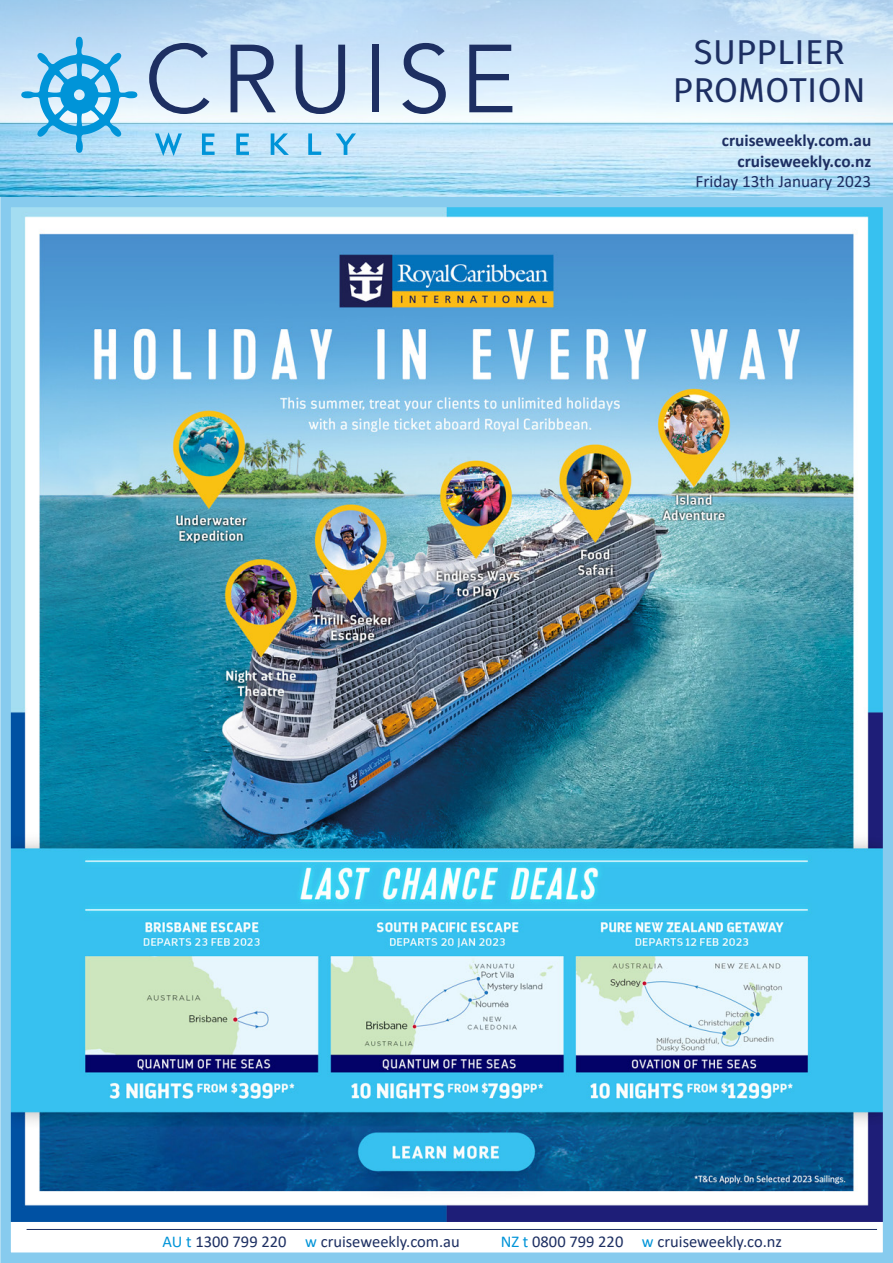
<style>
.page{position:relative;width:893px;height:1263px;background:#fff}
.page>*{position:absolute;margin:0;border:0;box-sizing:border-box;transform-origin:0 0}
.t1{font:34.5px/37.5px "Fira Sans";letter-spacing:.01em;color:#1d2f62;text-align:center}
.t2{font:700 17.25px/20.7px "Calibri";color:#1d2f62;text-align:right}
.t3{font:17.25px "Calibri";color:#1d2f62}
.t4{font:16.5px "Calibri";color:#1d2f62}
.s1{color:#0094d8}
</style>
<div class="page">
<img style="left:11px;top:208px;width:871px;height:1013px">
<div style="left:0;top:197px;width:893px;height:1066px;border:10px solid #87cbee"></div>
<hr style="left:27px;top:1229px;width:850px;height:1px;background:#1d2f62">
<img style="left:0;top:122px;width:893px;height:75px">
<img style="left:0;top:0;width:893px;height:122px">
<svg style="left:155px;top:133px;width:27px;height:23px"></svg>
<svg style="left:202px;top:133px;width:13px;height:22px"></svg>
<svg style="left:236px;top:133px;width:13px;height:22px"></svg>
<svg style="left:271px;top:133px;width:18px;height:22px"></svg>
<svg style="left:308px;top:133px;width:13px;height:22px"></svg>
<svg style="left:336px;top:133px;width:20px;height:22px"></svg>
<svg style="left:21px;top:37px;width:117px;height:116px;background:#86c9ed"></svg>
<svg style="left:149px;top:43px;width:60px;height:71px;background:#a8bcd6"></svg>
<svg style="left:231px;top:45px;width:45px;height:67px;background:#8a9dbc"></svg>
<svg style="left:296px;top:45px;width:49px;height:69px;background:#9db0cb"></svg>
<div style="left:372px;top:45px;width:7px;height:67px;background:#1d2f62"></div>
<svg style="left:402px;top:43px;width:44px;height:71px;background:#9aacc8"></svg>
<svg style="left:469px;top:45px;width:43px;height:67px;background:#91a4c1"></svg>
<h1 class="t1" style="left:673px;top:33px;width:194px">SUPPLIER<br>PROMOTION</h1>
<p class="t2" style="left:722px;top:129px;width:151px">cruiseweekly.com.au cruiseweekly.co.nz</p>
<p class="t3" style="left:695px;top:169px;width:177px">Friday 13th January 2023</p>
<p class="t4" style="left:163px;top:1230px;width:299px"><span class="s1">AU t</span> 1300 799 220 <span class="s1">w</span> cruiseweekly.com.au</p>
<p class="t4" style="left:501px;top:1230px;width:283px"><span class="s1">NZ t</span> 0800 799 220 <span class="s1">w</span> cruiseweekly.co.nz</p>
</div>
